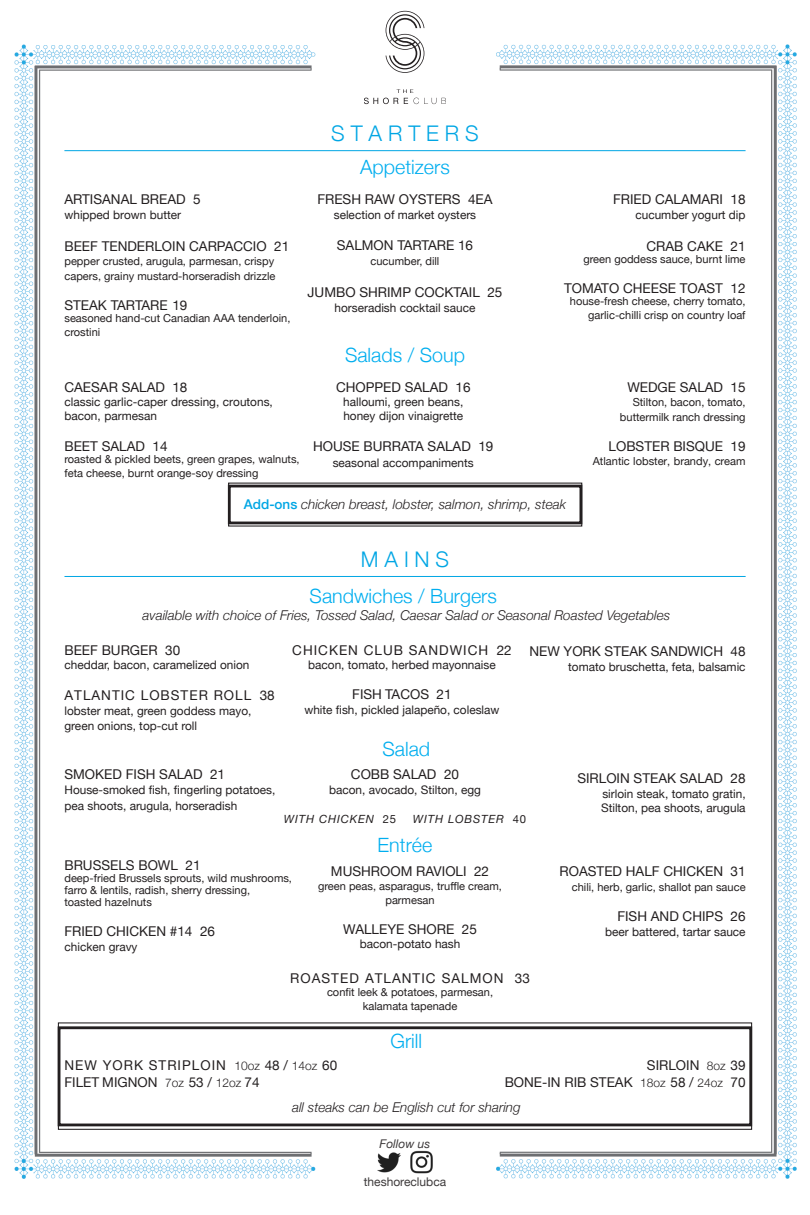
<style>
.page{position:relative;width:810px;height:1215px;background:#fff}
.page>*{position:absolute;margin:0;border:0;box-sizing:border-box;transform-origin:0 0}
.Section_head{font:300 21.6px "Helvetica Neue";letter-spacing:.275em;color:#00a6e4}
.t1{font:300 19.65px "Helvetica Neue";color:#00aeef}
.Menu_Item{font:13.5px "Helvetica Neue";color:#231f20}
.t2{font:italic 300 13.5px "Helvetica Neue";color:#231f20}
.Menu_Item-2{font:13.5px "Helvetica Neue";letter-spacing:.075em;color:#231f20}
.t3{font:12px "Helvetica Neue";color:#231f20}
.t4{font:italic 12px "Helvetica Neue";color:#231f20}
.Menu_Description{font:11.85px/16.2px "Helvetica Neue";color:#231f20}
.t5{font:italic 11.25px "Helvetica Neue";letter-spacing:.075em;color:#231f20}
.Menu_Description-2{font:11.1px/13.8px "Helvetica Neue";color:#231f20}
.s1{font-weight:500;font-style:normal;color:#00a6e4}
.s2{font-style:normal}
.s3{font-weight:300;font-size:12px}
</style>
<div class="page">
<img style="left:14px;top:10px;width:783px;height:1169px">
<hr style="left:64px;top:576px;width:682px;height:1px;background:#00a6e4">
<svg style="left:442px;top:98px;width:3px;height:6px"></svg>
<svg style="left:365px;top:89px;width:71px;height:15px"></svg>
<svg style="left:386px;top:11px;width:38px;height:62px"></svg>
<div style="left:228px;top:485px;width:354px;height:39px;border:3px solid #231f20"></div>
<div style="left:58px;top:1022px;width:694px;height:108px;border:1px solid #231f20"></div>
<div style="left:58px;top:1026px;width:694px;height:100px;border:3px solid #231f20"></div>
<img style="left:373px;top:1148px;width:64px;height:27px">
<hr style="left:64px;top:150px;width:682px;height:1px;background:#00a6e4">
<p class="Menu_Item" style="left:64px;top:189px;width:138px">ARTISANAL BREAD 5</p>
<p class="Menu_Description" style="left:64px;top:207px;width:118px">whipped brown butter</p>
<p class="Menu_Item" style="left:64px;top:237px;width:226px">BEEF TENDERLOIN CARPACCIO 21</p>
<p class="Menu_Description-2" style="left:64px;top:254px;width:212px;line-height:15px">pepper crusted, arugula, parmesan, crispy capers, grainy mustard-horseradish drizzle</p>
<p class="Menu_Item" style="left:64px;top:296px;width:125px">STEAK TARTARE 19</p>
<p class="Menu_Description-2" style="left:64px;top:312px;width:227px">seasoned hand-cut Canadian AAA tenderloin, crostini</p>
<p class="Menu_Item" style="left:64px;top:377px;width:125px">CAESAR SALAD 18</p>
<p class="Menu_Description" style="left:64px;top:394px;width:210px">classic garlic-caper dressing, croutons,</p>
<p class="Menu_Description" style="left:64px;top:408px;width:94px">bacon, parmesan</p>
<p class="Menu_Item" style="left:64px;top:436px;width:105px">BEET SALAD 14</p>
<p class="Menu_Description-2" style="left:64px;top:453px;width:237px">roasted &amp; pickled beets, green grapes, walnuts, feta cheese, burnt orange-soy dressing</p>
<p class="Section_head" style="left:331px;top:116px;width:149px">STARTERS</p>
<p class="t1" style="left:360px;top:151px;width:91px">Appetizers</p>
<p class="Menu_Item" style="left:317px;top:189px;width:177px">FRESH RAW OYSTERS 4EA</p>
<p class="Menu_Description" style="left:334px;top:207px;width:144px">selection of market oysters</p>
<p class="Menu_Item" style="left:337px;top:235px;width:138px">SALMON TARTARE 16</p>
<p class="Menu_Description-2" style="left:371px;top:255px;width:70px">cucumber, dill</p>
<p class="Menu_Item" style="left:308px;top:283px;width:196px">JUMBO SHRIMP COCKTAIL 25</p>
<p class="Menu_Description" style="left:335px;top:301px;width:142px">horseradish cocktail sauce</p>
<p class="t1" style="left:345px;top:339px;width:121px">Salads / Soup</p>
<p class="Menu_Item" style="left:336px;top:377px;width:136px">CHOPPED SALAD 16</p>
<p class="Menu_Description" style="left:343px;top:394px;width:122px">halloumi, green beans,</p>
<p class="Menu_Description" style="left:343px;top:408px;width:121px">honey dijon vinaigrette</p>
<p class="Menu_Item" style="left:313px;top:436px;width:182px">HOUSE BURRATA SALAD 19</p>
<p class="Menu_Description" style="left:333px;top:455px;width:143px">seasonal accompaniments</p>
<p class="Menu_Item" style="left:613px;top:189px;width:134px">FRIED CALAMARI 18</p>
<p class="Menu_Description" style="left:636px;top:207px;width:112px">cucumber yogurt dip</p>
<p class="Menu_Item" style="left:647px;top:237px;width:101px">CRAB CAKE 21</p>
<p class="Menu_Description-2" style="left:583px;top:253px;width:164px">green goddess sauce, burnt lime</p>
<p class="Menu_Item" style="left:564px;top:279px;width:183px">TOMATO CHEESE TOAST 12</p>
<p class="Menu_Description-2" style="left:570px;top:295px;width:177px;text-align:right">house-fresh cheese, cherry tomato, garlic-chilli crisp on country loaf</p>
<p class="Menu_Item" style="left:627px;top:377px;width:120px">WEDGE SALAD 15</p>
<p class="Menu_Description-2" style="left:633px;top:396px;width:114px">Stilton, bacon, tomato,</p>
<p class="Menu_Description-2" style="left:620px;top:411px;width:127px">buttermilk ranch dressing</p>
<p class="Menu_Item" style="left:609px;top:436px;width:139px">LOBSTER BISQUE 19</p>
<p class="Menu_Description-2" style="left:593px;top:454px;width:154px">Atlantic lobster, brandy, cream</p>
<p class="t2" style="left:244px;top:494px;width:324px"><span class="s1">Add-ons</span> chicken breast, lobster, salmon, shrimp, steak</p>
<p class="Section_head" style="left:361px;top:542px;width:90px">MAINS</p>
<p class="t1" style="left:310px;top:580px;width:189px">Sandwiches / Burgers</p>
<p class="t2" style="left:143px;top:605px;width:529px">available with choice of Fries, Tossed Salad, Caesar Salad or Seasonal Roasted Vegetables</p>
<p class="Menu_Item" style="left:64px;top:640px;width:117px">BEEF BURGER 30</p>
<p class="Menu_Description" style="left:64px;top:658px;width:186px">cheddar, bacon, caramelized onion</p>
<p class="Menu_Item-2" style="left:64px;top:686px;width:212px">ATLANTIC LOBSTER ROLL 38</p>
<p class="Menu_Description" style="left:64px;top:703px;width:189px">lobster meat, green goddess mayo,</p>
<p class="Menu_Description" style="left:64px;top:718px;width:134px">green onions, top-cut roll</p>
<p class="Menu_Item" style="left:64px;top:764px;width:162px">SMOKED FISH SALAD 21</p>
<p class="Menu_Description" style="left:64px;top:782px;width:212px">House-smoked fish, fingerling potatoes, pea shoots, arugula, horseradish</p>
<p class="Menu_Item-2" style="left:292px;top:640px;width:221px">CHICKEN CLUB SANDWICH 22</p>
<p class="Menu_Description" style="left:308px;top:658px;width:189px">bacon, tomato, herbed mayonnaise</p>
<p class="Menu_Item" style="left:352px;top:685px;width:101px">FISH TACOS 21</p>
<p class="Menu_Description" style="left:304px;top:703px;width:197px">white fish, pickled jalapeño, coleslaw</p>
<p class="t1" style="left:382px;top:733px;width:49px">Salad</p>
<p class="Menu_Item" style="left:529px;top:641px;width:218px">NEW YORK STEAK SANDWICH 48</p>
<p class="Menu_Description" style="left:568px;top:659px;width:179px">tomato bruschetta, feta, balsamic</p>
<p class="Menu_Item" style="left:351px;top:764px;width:110px">COBB SALAD 20</p>
<p class="Menu_Description" style="left:329px;top:782px;width:153px">bacon, avocado, Stilton, egg</p>
<p class="t5" style="left:284px;top:811px;width:114px">WITH CHICKEN <span class="s2">25</span></p>
<p class="t5" style="left:413px;top:811px;width:115px">WITH LOBSTER <span class="s2">40</span></p>
<p class="Menu_Item" style="left:577px;top:768px;width:170px">SIRLOIN STEAK SALAD 28</p>
<p class="Menu_Description" style="left:602px;top:786px;width:145px">sirloin steak, tomato gratin,</p>
<p class="Menu_Description" style="left:601px;top:801px;width:146px">Stilton, pea shoots, arugula</p>
<p class="t1" style="left:378px;top:829px;width:56px">Entrée</p>
<p class="Menu_Item" style="left:331px;top:862px;width:160px">MUSHROOM RAVIOLI 22</p>
<p class="Menu_Description-2" style="left:318px;top:880px;width:185px">green peas, asparagus, truffle cream,</p>
<p class="Menu_Description-2" style="left:385px;top:894px;width:51px">parmesan</p>
<p class="Menu_Item" style="left:343px;top:920px;width:135px">WALLEYE SHORE 25</p>
<p class="Menu_Description" style="left:360px;top:936px;width:102px">bacon-potato hash</p>
<p class="Menu_Item-2" style="left:290px;top:968px;width:241px">ROASTED ATLANTIC SALMON 33</p>
<p class="Menu_Description-2" style="left:327px;top:986px;width:168px">confit leek &amp; potatoes, parmesan,</p>
<p class="Menu_Description-2" style="left:363px;top:1000px;width:96px">kalamata tapenade</p>
<p class="Menu_Item" style="left:64px;top:855px;width:138px">BRUSSELS BOWL 21</p>
<p class="Menu_Description-2" style="left:64px;top:871px;width:229px">deep-fried Brussels sprouts, wild mushrooms,</p>
<p class="Menu_Description-2" style="left:64px;top:883px;width:187px">farro &amp; lentils, radish, sherry dressing,</p>
<p class="Menu_Description-2" style="left:64px;top:895px;width:89px">toasted hazelnuts</p>
<p class="Menu_Item" style="left:64px;top:921px;width:152px">FRIED CHICKEN #14 26</p>
<p class="Menu_Description" style="left:64px;top:939px;width:75px">chicken gravy</p>
<p class="t1" style="left:391px;top:1025px;width:33px">Grill</p>
<p class="Menu_Item" style="left:560px;top:862px;width:188px">ROASTED HALF CHICKEN 31</p>
<p class="Menu_Description-2" style="left:572px;top:881px;width:175px">chili, herb, garlic, shallot pan sauce</p>
<p class="Menu_Item" style="left:617px;top:907px;width:130px">FISH AND CHIPS 26</p>
<p class="Menu_Description" style="left:605px;top:925px;width:142px">beer battered, tartar sauce</p>
<p class="Menu_Item-2" style="left:64px;top:1056px;width:274px">NEW YORK STRIPLOIN <span class="s3">10oz</span> 48 / <span class="s3">14oz</span> 60</p>
<p class="Menu_Item" style="left:64px;top:1072px;width:197px">FILET MIGNON <span class="s3">7oz</span> 53 / <span class="s3">12oz</span> 74</p>
<p class="Menu_Item" style="left:647px;top:1056px;width:100px">SIRLOIN <span class="s3">8oz</span> 39</p>
<p class="Menu_Item" style="left:505px;top:1072px;width:242px">BONE-IN RIB STEAK <span class="s3">18oz</span> 58 / <span class="s3">24oz</span> 70</p>
<p class="t2" style="left:292px;top:1097px;width:230px">all steaks can be English cut for sharing</p>
<p class="t4" style="left:380px;top:1135px;width:52px">Follow us</p>
<p class="t3" style="left:364px;top:1173px;width:84px">theshoreclubca</p>
</div>
